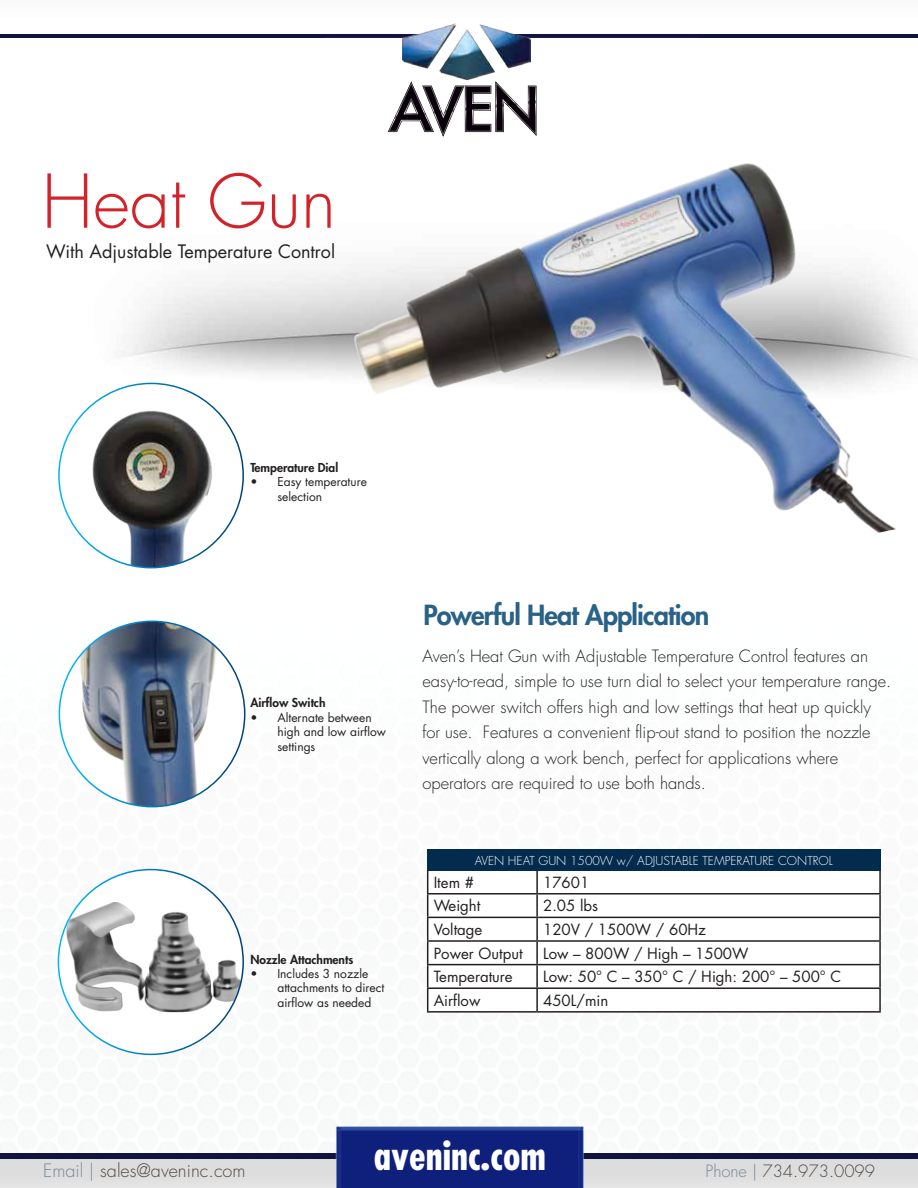
<style>
.page{position:relative;width:918px;height:1188px;background:#fff}
.page>*{position:absolute;margin:0;border:0;box-sizing:border-box;transform-origin:0 0}
.t1{font:300 72px "Futura";color:#d2232a}
.t2{font:700 condensed 39.9px "Futura";color:#fff}
.t3{font:800 27px "Futura";letter-spacing:-.03em;color:#296286}
.t4{font:18px "Futura";color:#231f20}
.t5{font:300 18px "Futura";color:#534942}
.t6{font:300 16.5px/25.5px "Futura";color:#231f20}
.t7{font:300 16.5px "Futura";color:#534942}
.t8{font:15px "Futura";color:#231f20}
.t9{font:12px/14.4px "Futura";color:#231f20}
.t10{font:300 12px "Futura";color:#fff}
.t11{font:800 12px "Futura";color:#231f20}
.s1{color:#7a8696}
</style>
<div class="page">
<img style="left:70px;top:275px;width:161px;height:381px">
<svg style="left:0;top:1154px;width:918px;height:6px;fill:#10143f"></svg>
<div style="left:0;top:1160px;width:918px;height:28px;background:#ddddde"></div>
<img style="left:333px;top:1123px;width:254px;height:65px">
<img style="left:59px;top:383px;width:184px;height:185px;border-radius:92px">
<img style="left:59px;top:621px;width:186px;height:186px;border-radius:93px">
<img style="left:66px;top:902px;width:176px;height:110px">
<img style="left:231px;top:131px;width:687px;height:402px">
<svg style="left:0;top:34px;width:918px;height:4px"></svg>
<svg style="left:388px;top:81px;width:149px;height:55px"></svg>
<img style="left:402px;top:23px;width:129px;height:57px">
<svg style="left:428px;top:871px;width:451px;height:140px"></svg>
<hr style="left:536px;top:871px;width:2px;height:22px;background:#231f20">
<hr style="left:879px;top:871px;width:2px;height:22px;background:#231f20">
<hr style="left:427px;top:893px;width:110px;height:2px;background:#231f20">
<hr style="left:537px;top:893px;width:344px;height:2px;background:#231f20">
<hr style="left:536px;top:895px;width:2px;height:22px;background:#231f20">
<hr style="left:879px;top:895px;width:2px;height:22px;background:#231f20">
<hr style="left:427px;top:917px;width:110px;height:1px;background:#231f20">
<hr style="left:537px;top:917px;width:344px;height:1px;background:#231f20">
<hr style="left:536px;top:918px;width:2px;height:22px;background:#231f20">
<hr style="left:879px;top:918px;width:2px;height:22px;background:#231f20">
<hr style="left:427px;top:940px;width:110px;height:2px;background:#231f20">
<hr style="left:537px;top:940px;width:344px;height:2px;background:#231f20">
<hr style="left:536px;top:942px;width:2px;height:22px;background:#231f20">
<hr style="left:879px;top:942px;width:2px;height:22px;background:#231f20">
<hr style="left:427px;top:964px;width:110px;height:1px;background:#231f20">
<hr style="left:537px;top:964px;width:344px;height:1px;background:#231f20">
<hr style="left:536px;top:965px;width:2px;height:22px;background:#231f20">
<hr style="left:879px;top:965px;width:2px;height:22px;background:#231f20">
<hr style="left:427px;top:987px;width:110px;height:2px;background:#231f20">
<svg style="left:427px;top:871px;width:1px;height:140px"></svg>
<hr style="left:537px;top:987px;width:344px;height:2px;background:#231f20">
<hr style="left:536px;top:989px;width:2px;height:22px;background:#231f20">
<hr style="left:879px;top:989px;width:2px;height:22px;background:#231f20">
<hr style="left:427px;top:1011px;width:110px;height:2px;background:#231f20">
<hr style="left:537px;top:1011px;width:344px;height:2px;background:#231f20">
<div style="left:427px;top:849px;width:454px;height:22px;background:#032b4e"></div>
<h1 class="t1" style="left:42px;top:158px;width:296px">Heat Gun</h1>
<p class="t4" style="left:46px;top:240px;width:291px">With Adjustable Temperature Control</p>
<p class="t11" style="left:250px;top:460px;width:89px">Temperature Dial</p>
<p class="t9" style="left:277px;top:475px;width:91px;text-indent:-27px">• Easy temperature selection</p>
<p class="t11" style="left:250px;top:695px;width:77px">Airflow Switch</p>
<p class="t9" style="left:277px;top:710px;width:110px;text-indent:-27px">• Alternate between high and low airflow settings</p>
<p class="t11" style="left:250px;top:952px;width:104px">Nozzle Attachments</p>
<p class="t9" style="left:277px;top:966px;width:109px;text-indent:-27px">• Includes 3 nozzle attachments to direct airflow as needed</p>
<h3 class="t3" style="left:423px;top:598px;width:288px">Powerful Heat Application</h3>
<p class="t6" style="left:423px;top:643px;width:470px">Aven’s Heat Gun with Adjustable Temperature Control features an easy-to-read, simple to use turn dial to select your temperature range.<br>The power switch offers high and low settings that heat up quickly for use. Features a convenient flip-out stand to position the nozzle vertically along a work bench, perfect for applications where operators are required to use both hands.</p>
<p class="t10" style="left:475px;top:853px;width:359px">AVEN HEAT GUN 1500W w/ ADJUSTABLE TEMPERATURE CONTROL</p>
<p class="t8" style="left:434px;top:873px;width:42px">Item #</p>
<p class="t8" style="left:543px;top:873px;width:48px">17601</p>
<p class="t8" style="left:434px;top:896px;width:48px">Weight</p>
<p class="t8" style="left:543px;top:896px;width:57px">2.05 lbs</p>
<p class="t8" style="left:434px;top:920px;width:50px">Voltage</p>
<p class="t8" style="left:543px;top:920px;width:164px">120V / 1500W / 60Hz</p>
<p class="t8" style="left:434px;top:944px;width:90px">Power Output</p>
<p class="t8" style="left:543px;top:944px;width:207px">Low – 800W / High – 1500W</p>
<p class="t8" style="left:434px;top:967px;width:81px">Temperature</p>
<p class="t8" style="left:543px;top:967px;width:300px">Low: 50° C – 350° C / High: 200° – 500° C</p>
<p class="t8" style="left:434px;top:991px;width:48px">Airflow</p>
<p class="t8" style="left:543px;top:991px;width:67px">450L/min</p>
<h2 class="t2" style="left:374px;top:1130px;width:174px">aveninc.com</h2>
<p class="t5" style="left:43px;top:1160px;width:204px"><span class="s1">Email |</span> sales@aveninc.com</p>
<p class="t7" style="left:706px;top:1161px;width:171px"><span class="s1">Phone |</span> 734.973.0099</p>
</div>
